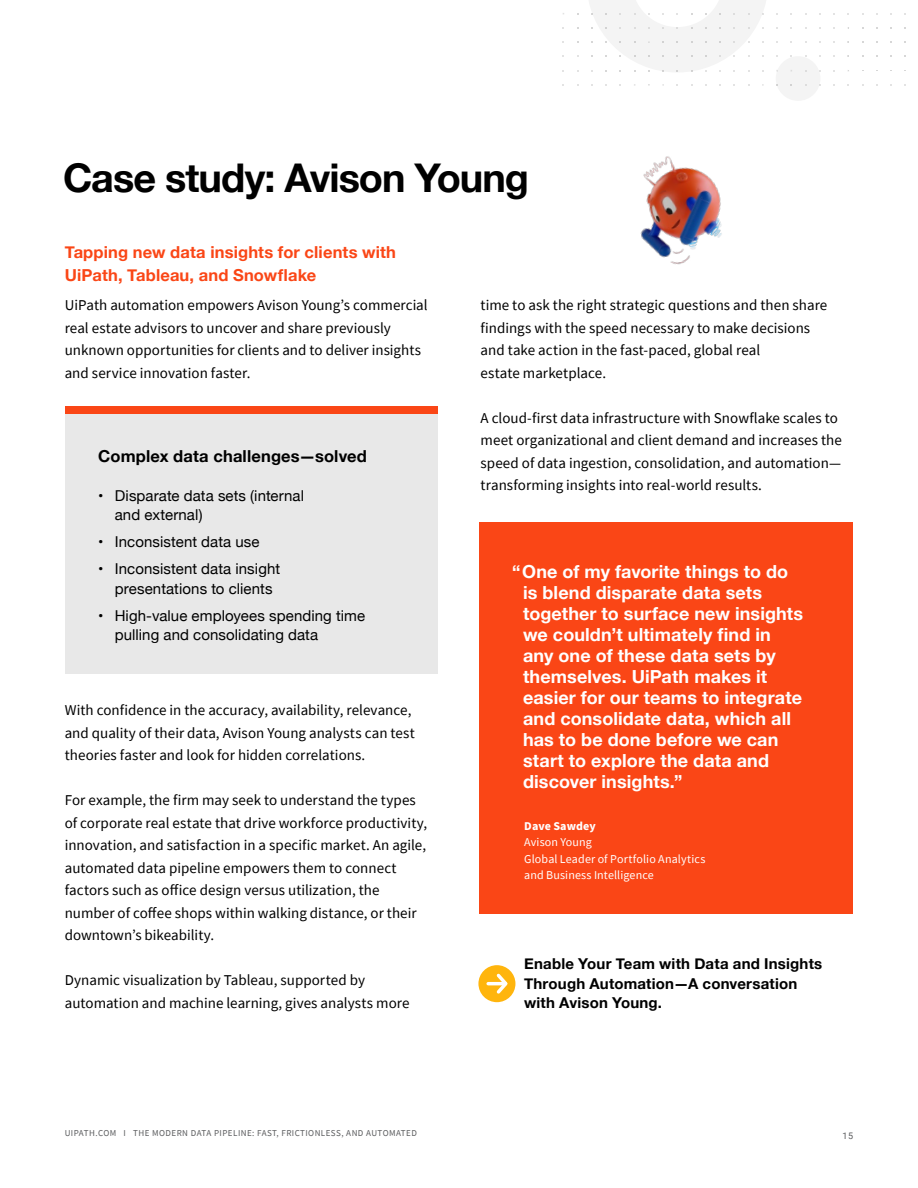
<style>
.page{position:relative;width:918px;height:1188px;background:#fff}
.page>*{position:absolute;margin:0;border:0;box-sizing:border-box;transform-origin:0 0}
.t1{font:700 39.6px "Helvetica Neue";letter-spacing:-.025em;color:#000}
.t2{font:700 18px/21px "Helvetica Neue";letter-spacing:.005em;color:#fff}
.t3{font:700 16.5px/22.5px "Helvetica Neue";letter-spacing:.01em;color:#fa4616}
.t4{font:700 16.5px "Helvetica Neue";letter-spacing:.01em;color:#000}
.t5{font:15px/22.5px "Source Sans Pro";color:#000}
.t6{font:15px/19.5px "Helvetica Neue";letter-spacing:.005em;color:#000}
.t7{font:700 15px/19.5px "Helvetica Neue";letter-spacing:.015em;color:#000}
.t8{font:12px/16.5px "Source Sans Pro";letter-spacing:.01em;color:#fff}
.t9{font:700 12px "Source Sans Pro";letter-spacing:.005em;color:#fff}
.t10{font:9px "Source Sans Pro";letter-spacing:.05em;color:#5a5b5d}
.t11{font:9px "Roboto";color:#5a5b5d}
</style>
<div class="page">
<div style="left:480px;top:523px;width:373px;height:391px;background:#fa4616"></div>
<div style="left:65px;top:414px;width:372px;height:260px;background:#e8e8e8"></div>
<div style="left:65px;top:407px;width:372px;height:7px;background:#fa4616"></div>
<div style="left:478px;top:965px;width:37px;height:37px;background:#ffb50d;border-radius:50%"></div>
<hr style="left:488px;top:982px;width:18px;height:3px;background:#fff">
<svg style="left:494px;top:973px;width:14px;height:21px"></svg>
<img style="left:640px;top:156px;width:82px;height:109px">
<div style="left:776px;top:56px;width:44px;height:45px;background:#f4f4f4;border-radius:50%"></div>
<svg style="left:589px;top:0;width:177px;height:72px"></svg>
<h1 class="t1" style="left:63px;top:147px;width:467px">Case study: Avison Young</h1>
<p class="t3" style="left:65px;top:241px;width:333px">Tapping new data insights for clients with<br>UiPath, Tableau, and Snowflake</p>
<p class="t5" style="left:65px;top:294px;width:364px">UiPath automation empowers Avison Young’s commercial real estate advisors to uncover and share previously unknown opportunities for clients and to deliver insights and service innovation faster.</p>
<p class="t4" style="left:98px;top:443px;width:270px">Complex data challenges—solved</p>
<p class="t6" style="left:115px;top:486px;width:191px;text-indent:-16px">• Disparate data sets (internal and external)</p>
<p class="t6" style="left:98px;top:533px;width:163px">• Inconsistent data use</p>
<p class="t6" style="left:98px;top:560px;width:183px;text-align:center">• Inconsistent data insight presentations to clients</p>
<p class="t6" style="left:115px;top:606px;width:252px;text-indent:-16px">• High-value employees spending time pulling and consolidating data</p>
<p class="t5" style="left:65px;top:699px;width:352px">With confidence in the accuracy, availability, relevance, and quality of their data, Avison Young analysts can test theories faster and look for hidden correlations.</p>
<p class="t5" style="left:65px;top:789px;width:364px">For example, the firm may seek to understand the types of corporate real estate that drive workforce productivity, innovation, and satisfaction in a specific market. An agile, automated data pipeline empowers them to connect factors such as office design versus utilization, the number of coffee shops within walking distance, or their downtown’s bikeability.</p>
<p class="t5" style="left:65px;top:969px;width:346px">Dynamic visualization by Tableau, supported by automation and machine learning, gives analysts more</p>
<p class="t10" style="left:65px;top:1128px;width:354px">UIPATH.COM I THE MODERN DATA PIPELINE: FAST, FRICTIONLESS, AND AUTOMATED</p>
<p class="t5" style="left:481px;top:294px;width:348px">time to ask the right strategic questions and then share findings with the speed necessary to make decisions and take action in the fast-paced, global real<br>estate marketplace.</p>
<p class="t5" style="left:481px;top:407px;width:363px">A cloud-first data infrastructure with Snowflake scales to meet organizational and client demand and increases the speed of data ingestion, consolidation, and automation— transforming insights into real-world results.</p>
<p class="t2" style="left:523px;top:561px;width:282px;text-indent:-11px">“One of my favorite things to do is blend disparate data sets together to surface new insights we couldn’t ultimately find in any one of these data sets by themselves. UiPath makes it easier for our teams to integrate and consolidate data, which all has to be done before we can start to explore the data and discover insights.”</p>
<p class="t9" style="left:524px;top:818px;width:73px">Dave Sawdey</p>
<p class="t8" style="left:524px;top:834px;width:183px">Avison Young<br>Global Leader of Portfolio Analytics and Business Intelligence</p>
<p class="t7" style="left:524px;top:955px;width:300px">Enable Your Team with Data and Insights<br>Through Automation—A conversation with Avison Young.</p>
<p class="t11" style="left:843px;top:1130px;width:12px">15</p>
</div>
